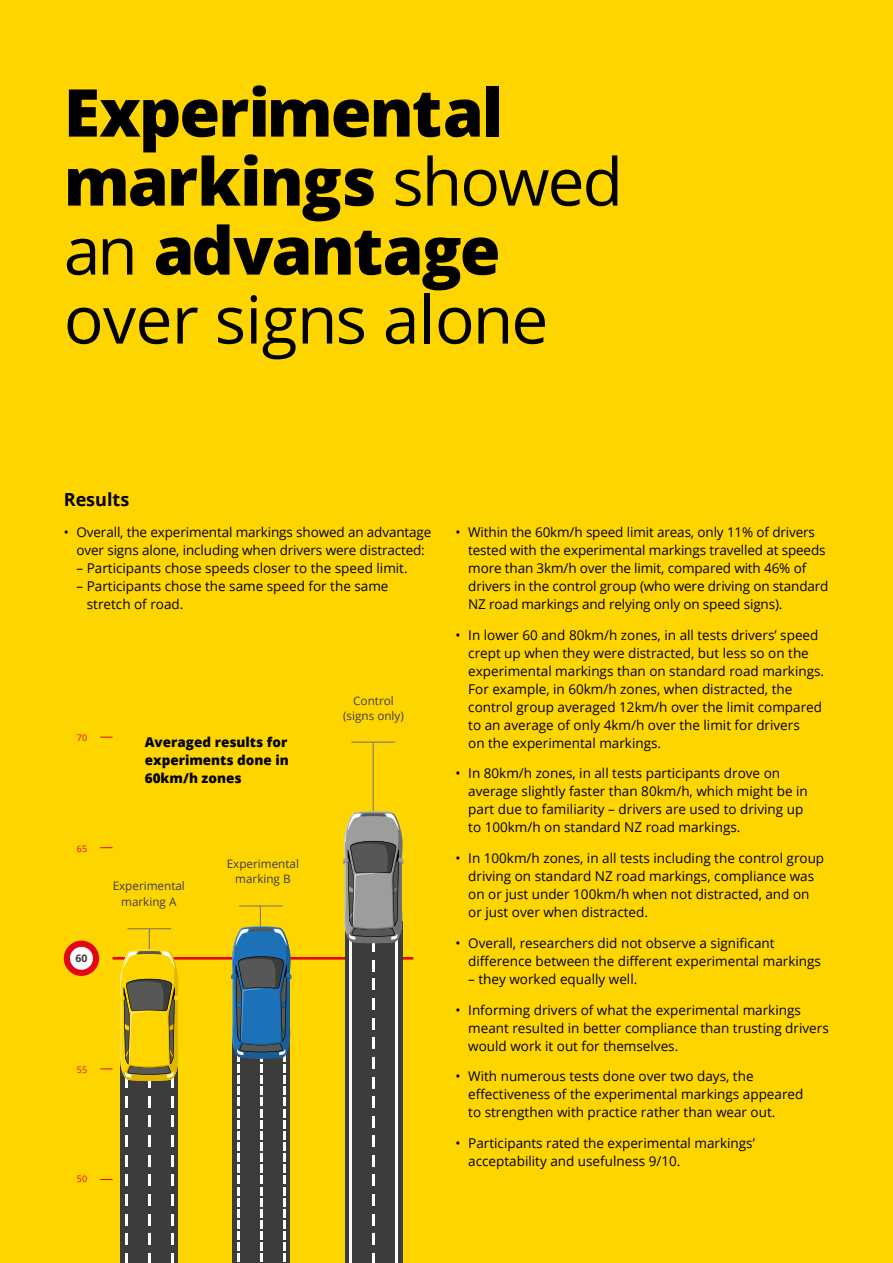
<style>
.page{position:relative;width:893px;height:1263px;background:#ffd500}
.page>*{position:absolute;margin:0;border:0;box-sizing:border-box;transform-origin:0 0}
.t1{font:800 66px/69px "Open Sans";letter-spacing:-.03em;color:#000}
.t2{font:700 18px "Open Sans";color:#000}
.t3{font:13.5px/18px "Open Sans";color:#000}
.t4{font:800 13.5px/18px "Open Sans";color:#000;text-align:justify}
.t5{font:11.7px/15.6px "Open Sans";color:#3c3c3b;text-align:center}
.t6{font:700 10.5px "Open Sans";color:#3c3c3b}
.t7{font:9px "Open Sans";color:#e30613}
.s1{font-weight:400}
</style>
<div class="page">
<hr style="left:113px;top:957px;width:300px;height:2px;background:#e30613">
<svg style="left:100px;top:1068px;width:13px;height:1px"></svg>
<svg style="left:100px;top:847px;width:13px;height:1px"></svg>
<svg style="left:100px;top:737px;width:13px;height:1px"></svg>
<div style="left:120px;top:1060px;width:58px;height:203px;background:#3c3c3b"></div>
<div style="left:345px;top:922px;width:57px;height:341px;background:#3c3c3b"></div>
<hr style="left:351px;top:742px;width:44px;height:1px;background:#706f6f">
<hr style="left:373px;top:742px;width:1px;height:70px;background:#706f6f">
<hr style="left:239px;top:905px;width:44px;height:1px;background:#706f6f">
<hr style="left:127px;top:928px;width:44px;height:1px;background:#706f6f">
<svg style="left:100px;top:1179px;width:13px;height:1px"></svg>
<div style="left:64px;top:941px;width:35px;height:35px;background:#e30613;border-radius:50%"></div>
<div style="left:70px;top:947px;width:23px;height:23px;background:#fff;border-radius:50%"></div>
<hr style="left:349px;top:932px;width:3px;height:331px;background:#fff">
<hr style="left:395px;top:932px;width:3px;height:331px;background:#fff">
<svg style="left:372px;top:1155px;width:3px;height:11px"></svg>
<svg style="left:372px;top:1253px;width:3px;height:10px"></svg>
<svg style="left:372px;top:1234px;width:3px;height:11px"></svg>
<svg style="left:372px;top:1214px;width:3px;height:11px"></svg>
<svg style="left:372px;top:1175px;width:3px;height:11px"></svg>
<svg style="left:372px;top:1194px;width:3px;height:12px"></svg>
<svg style="left:372px;top:1135px;width:3px;height:12px"></svg>
<svg style="left:372px;top:998px;width:3px;height:11px"></svg>
<svg style="left:372px;top:1097px;width:3px;height:11px"></svg>
<svg style="left:372px;top:1077px;width:3px;height:11px"></svg>
<svg style="left:372px;top:1057px;width:3px;height:11px"></svg>
<svg style="left:372px;top:1018px;width:3px;height:11px"></svg>
<svg style="left:372px;top:1038px;width:3px;height:11px"></svg>
<svg style="left:372px;top:979px;width:3px;height:11px"></svg>
<svg style="left:372px;top:1116px;width:3px;height:11px"></svg>
<svg style="left:372px;top:960px;width:3px;height:11px"></svg>
<svg style="left:231px;top:906px;width:61px;height:356px;background:#5b685f"></svg>
<svg style="left:125px;top:1155px;width:2px;height:11px"></svg>
<svg style="left:125px;top:1253px;width:2px;height:10px"></svg>
<svg style="left:125px;top:1234px;width:2px;height:11px"></svg>
<svg style="left:125px;top:1214px;width:2px;height:11px"></svg>
<svg style="left:125px;top:1175px;width:2px;height:11px"></svg>
<svg style="left:125px;top:1194px;width:2px;height:12px"></svg>
<svg style="left:125px;top:1135px;width:2px;height:12px"></svg>
<svg style="left:148px;top:1155px;width:3px;height:11px"></svg>
<svg style="left:148px;top:1253px;width:3px;height:10px"></svg>
<svg style="left:148px;top:1234px;width:3px;height:11px"></svg>
<svg style="left:148px;top:1214px;width:3px;height:11px"></svg>
<svg style="left:148px;top:1175px;width:3px;height:11px"></svg>
<svg style="left:148px;top:1194px;width:3px;height:12px"></svg>
<svg style="left:148px;top:1135px;width:3px;height:12px"></svg>
<svg style="left:171px;top:1155px;width:3px;height:11px"></svg>
<svg style="left:171px;top:1253px;width:3px;height:10px"></svg>
<svg style="left:171px;top:1234px;width:3px;height:11px"></svg>
<svg style="left:171px;top:1214px;width:3px;height:11px"></svg>
<svg style="left:171px;top:1175px;width:3px;height:11px"></svg>
<svg style="left:171px;top:1194px;width:3px;height:12px"></svg>
<svg style="left:171px;top:1135px;width:3px;height:12px"></svg>
<svg style="left:125px;top:1096px;width:2px;height:11px"></svg>
<svg style="left:125px;top:1116px;width:2px;height:11px"></svg>
<svg style="left:148px;top:1096px;width:3px;height:11px"></svg>
<svg style="left:148px;top:1116px;width:3px;height:11px"></svg>
<svg style="left:171px;top:1096px;width:3px;height:11px"></svg>
<svg style="left:171px;top:1116px;width:3px;height:11px"></svg>
<svg style="left:119px;top:929px;width:61px;height:158px"></svg>
<svg style="left:343px;top:811px;width:61px;height:140px;background:#878373"></svg>
<h1 class="t1" style="left:64px;top:75px;width:561px">Experimental markings <span class="s1">showed an</span> advantage <span class="s1">over signs alone</span></h1>
<h2 class="t2" style="left:64px;top:487px;width:67px">Results</h2>
<p class="t3" style="left:64px;top:523px;width:369px;text-align:center">• Overall, the experimental markings showed an advantage over signs alone, including when drivers were distracted:</p>
<p class="t3" style="left:77px;top:559px;width:333px">– Participants chose speeds closer to the speed limit.</p>
<p class="t3" style="left:87px;top:577px;width:303px;text-indent:-10px">– Participants chose the same speed for the same stretch of road.</p>
<p class="t7" style="left:77px;top:731px;width:12px">70</p>
<p class="t7" style="left:77px;top:842px;width:12px">65</p>
<p class="t6" style="left:75px;top:951px;width:13px">60</p>
<p class="t4" style="left:145px;top:732px;width:146px">Averaged results for experiments done in 60km/h zones</p>
<p class="t5" style="left:113px;top:878px;width:74px">Experimental marking A</p>
<p class="t5" style="left:227px;top:855px;width:74px">Experimental marking B</p>
<p class="t7" style="left:77px;top:1064px;width:12px">55</p>
<p class="t7" style="left:77px;top:1173px;width:12px">50</p>
<p class="t5" style="left:343px;top:692px;width:62px">Control (signs only)</p>
<p class="t3" style="left:468px;top:523px;width:362px;text-indent:-13px">• Within the 60km/h speed limit areas, only 11% of drivers tested with the experimental markings travelled at speeds more than 3km/h over the limit, compared with 46% of drivers in the control group (who were driving on standard NZ road markings and relying only on speed signs).</p>
<p class="t3" style="left:468px;top:625px;width:357px;text-indent:-13px">• In lower 60 and 80km/h zones, in all tests drivers’ speed crept up when they were distracted, but less so on the experimental markings than on standard road markings.<br>For example, in 60km/h zones, when distracted, the control group averaged 12km/h over the limit compared to an average of only 4km/h over the limit for drivers<br>on the experimental markings.</p>
<p class="t3" style="left:468px;top:764px;width:341px;text-indent:-13px">• In 80km/h zones, in all tests participants drove on average slightly faster than 80km/h, which might be in part due to familiarity – drivers are used to driving up to 100km/h on standard NZ road markings.</p>
<p class="t3" style="left:468px;top:849px;width:357px;text-indent:-13px">• In 100km/h zones, in all tests including the control group driving on standard NZ road markings, compliance was on or just under 100km/h when not distracted, and on or just over when distracted.</p>
<p class="t3" style="left:468px;top:934px;width:354px;text-indent:-13px">• Overall, researchers did not observe a significant difference between the different experimental markings</p>
<p class="t3" style="left:468px;top:970px;width:171px">– they worked equally well.</p>
<p class="t3" style="left:468px;top:1000px;width:362px;text-indent:-13px">• Informing drivers of what the experimental markings meant resulted in better compliance than trusting drivers would work it out for themselves.</p>
<p class="t3" style="left:468px;top:1067px;width:337px;text-indent:-13px">• With numerous tests done over two days, the effectiveness of the experimental markings appeared to strengthen with practice rather than wear out.</p>
<p class="t3" style="left:468px;top:1134px;width:288px;text-indent:-13px">• Participants rated the experimental markings’ acceptability and usefulness 9/10.</p>
</div>
